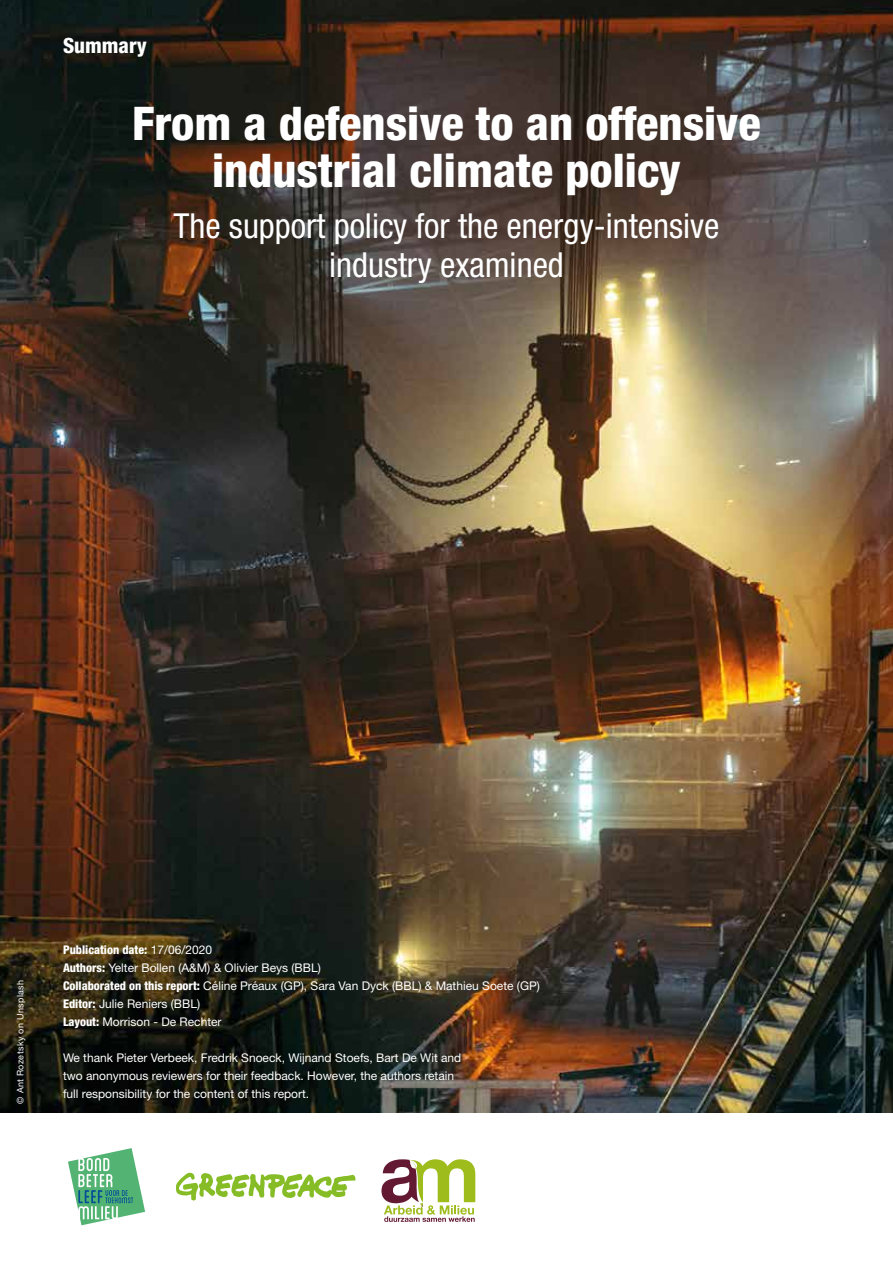
<style>
.page{position:relative;width:893px;height:1263px;background:#fff}
.page>*{position:absolute;margin:0;border:0;box-sizing:border-box;transform-origin:0 0}
.t1{font:800 condensed 46.5px/46.5px "Helvetica Neue LT Std";color:#fff;text-align:center}
.t2{font:condensed 34.5px/39px "Helvetica Neue LT Std";color:#fff;text-align:center}
.t3{font:800 condensed 21px "Helvetica Neue LT Std";color:#fff}
.t4{font:12px/18px "Helvetica Neue LT Std";color:#fff}
.t5{font:9px "Helvetica Neue LT Std";letter-spacing:.04em;color:#fff}
.s1{font-weight:800;font-stretch:condensed}
</style>
<div class="page">
<img style="left:0;top:0;width:893px;height:1112px">
<svg style="left:176px;top:1173px;width:179px;height:27px"></svg>
<svg style="left:68px;top:1148px;width:77px;height:78px"></svg>
<svg style="left:381px;top:1159px;width:94px;height:63px"></svg>
<h3 class="t3" style="left:63px;top:32px;width:85px">Summary</h3>
<h1 class="t1" style="left:132px;top:100px;width:630px">From a defensive to an offensive industrial climate policy</h1>
<h2 class="t2" style="left:173px;top:207px;width:548px">The support policy for the energy-intensive industry examined</h2>
<p class="t5" style="left:15px;top:1103px;width:125px;rotate:-90deg">© Ant Rozetsky on Unsplash</p>
<p class="t4" style="left:63px;top:941px;width:478px"><span class="s1">Publication date:</span> 17/06/2020<br><span class="s1">Authors:</span> Yelter Bollen (A&amp;M) &amp; Olivier Beys (BBL)<br><span class="s1">Collaborated on this report:</span> Céline Préaux (GP), Sara Van Dyck (BBL) &amp; Mathieu Soete (GP)<br><span class="s1">Editor:</span> Julie Reniers (BBL)<br><span class="s1">Layout:</span> Morrison - De Rechter</p>
<p class="t4" style="left:63px;top:1049px;width:400px">We thank Pieter Verbeek, Fredrik Snoeck, Wijnand Stoefs, Bart De Wit and two anonymous reviewers for their feedback. However, the authors retain full responsibility for the content of this report.</p>
</div>
